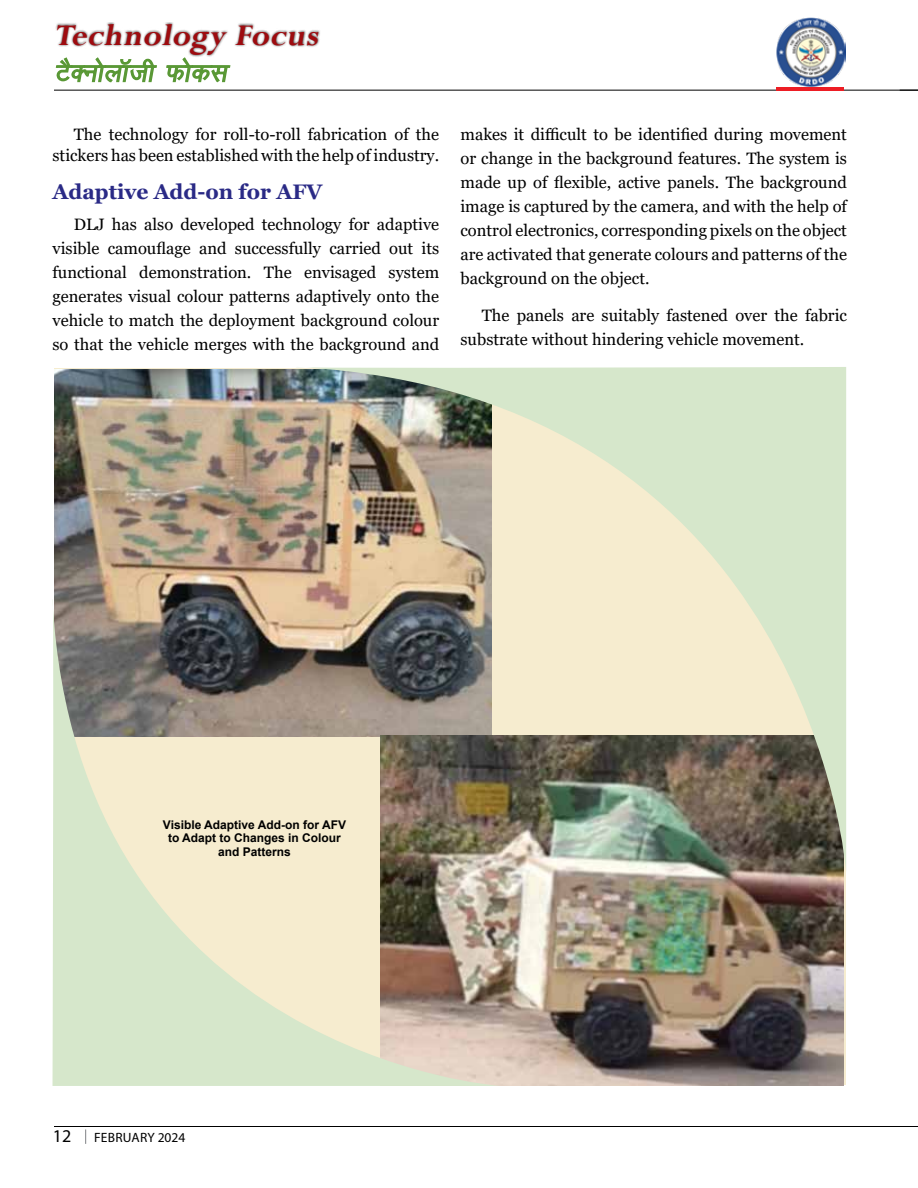
<style>
.page{position:relative;width:918px;height:1188px;background:#fff}
.page>*{position:absolute;margin:0;border:0;box-sizing:border-box;transform-origin:0 0}
.t1{font:italic 700 33.6px "Perpetua";color:#9e0b0f}
.t2{font:700 21px "Georgia";color:#2a2a86}
.t3{font:18px "Myriad Pro";color:#000}
.t4{font:16.5px/24px "Georgia";color:#000;text-align:justify}
.t5{font:13.5px "Myriad Pro";letter-spacing:.015em;color:#000}
.t6{font:700 12px/13.5px "Arial";color:#000;text-align:center}
</style>
<div class="page">
<div style="left:55px;top:22px;width:266px;height:36px;background:#000;opacity:.75"></div>
<svg style="left:55px;top:56px;width:103px;height:34px"></svg>
<svg style="left:165px;top:56px;width:66px;height:34px"></svg>
<hr style="left:54px;top:90px;width:864px;height:1px;background:#000">
<img style="left:777px;top:18px;width:69px;height:68px">
<hr style="left:776px;top:87px;width:68px;height:3px;background:#ed1d24">
<hr style="left:54px;top:1126px;width:864px;height:1px;background:#000">
<svg style="left:85px;top:1129px;width:1px;height:15px"></svg>
<img style="left:54px;top:369px;width:207px;height:199px">
<img style="left:500px;top:872px;width:344px;height:214px">
<svg style="left:900px;top:90px;width:18px;height:1px"></svg>
<img style="left:261px;top:367px;width:585px;height:505px">
<img style="left:53px;top:568px;width:447px;height:518px">
<h1 class="t1" style="left:54px;top:14px;width:273px">Technology Focus</h1>
<p class="t4" style="left:53px;top:124px;width:388px;line-height:21px;text-align:right">The technology for roll-to-roll fabrication of the stickers has been established with the help of industry.</p>
<p class="t2" style="left:53px;top:178px;width:271px">Adaptive Add-on for AFV</p>
<p class="t4" style="left:53px;top:212px;width:388px;text-indent:21px">DLJ has also developed technology for adaptive visible camouflage and successfully carried out its functional demonstration. The envisaged system generates visual colour patterns adaptively onto the vehicle to match the deployment background colour so that the vehicle merges with the background and</p>
<p class="t4" style="left:460px;top:123px;width:388px">makes it difficult to be identified during movement or change in the background features. The system is made up of flexible, active panels. The background image is captured by the camera, and with the help of control electronics, corresponding pixels on the object are activated that generate colours and patterns of the background on the object.</p>
<p class="t4" style="left:460px;top:304px;width:388px;text-indent:21px">The panels are suitably fastened over the fabric substrate without hindering vehicle movement.</p>
<p class="t6" style="left:163px;top:818px;width:185px">Visible Adaptive Add-on for AFV to Adapt to Changes in Colour and Patterns</p>
<p class="t3" style="left:53px;top:1125px;width:20px">12</p>
<p class="t5" style="left:94px;top:1129px;width:93px">FEBRUARY 2024</p>
</div>
